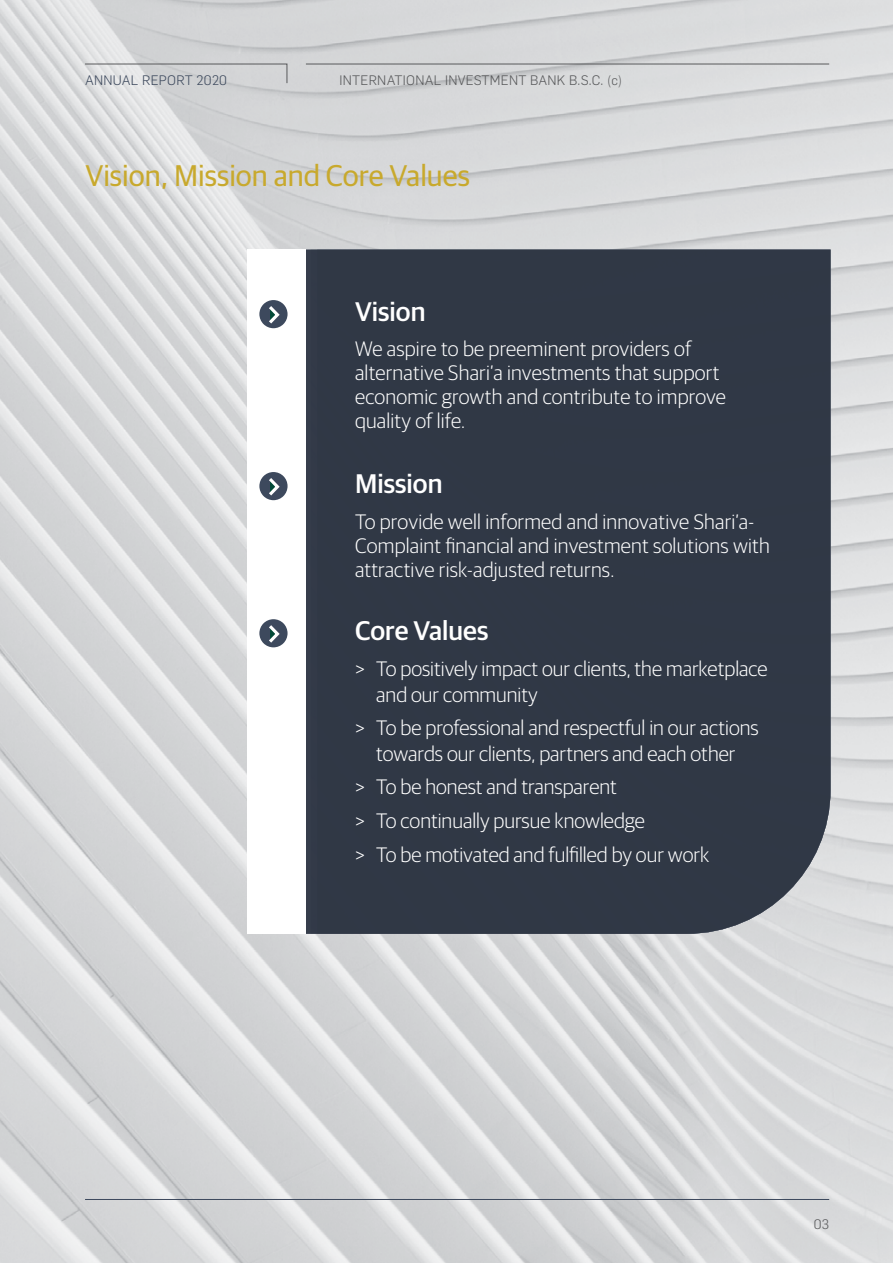
<style>
.page{position:relative;width:893px;height:1263px;background:#fff}
.page>*{position:absolute;margin:0;border:0;box-sizing:border-box;transform-origin:0 0}
.t1{font:30px "Guardian Sans";color:#c8a92d}
.t2{font:500 27px "Guardian Sans";color:#fff}
.t3{font:300 21px/24px "Guardian Sans";color:#fff}
.t4{font:300 13.5px "Flama";letter-spacing:.02em;color:#58595b}
.t5{font:300 13.5px "Flama";letter-spacing:.02em;color:#3d495d}
</style>
<div class="page">
<img style="left:0;top:0;width:893px;height:1263px">
<hr style="left:85px;top:1199px;width:744px;height:1px;background:#3d495d">
<svg style="left:85px;top:64px;width:238px;height:20px;background:#d2d4d5"></svg>
<hr style="left:306px;top:64px;width:523px;height:1px;background:#58595b">
<div style="left:306px;top:250px;width:524px;height:684px;background:#303845"></div>
<div style="left:247px;top:250px;width:59px;height:684px;background:#fff"></div>
<svg style="left:259px;top:300px;width:29px;height:28px"></svg>
<svg style="left:259px;top:472px;width:29px;height:28px"></svg>
<svg style="left:259px;top:619px;width:29px;height:28px"></svg>
<p class="t5" style="left:85px;top:71px;width:144px">ANNUAL REPORT 2020</p>
<p class="t4" style="left:340px;top:71px;width:284px">INTERNATIONAL INVESTMENT BANK B.S.C. (c)</p>
<h1 class="t1" style="left:85px;top:154px;width:386px">Vision, Mission and Core Values</h1>
<p class="t2" style="left:355px;top:292px;width:72px">Vision</p>
<p class="t3" style="left:355px;top:336px;width:372px">We aspire to be preeminent providers of alternative Shari’a investments that support economic growth and contribute to improve quality of life.</p>
<p class="t2" style="left:355px;top:464px;width:89px">Mission</p>
<p class="t3" style="left:355px;top:508px;width:416px">To provide well informed and innovative Shari’a-<br>Complaint financial and investment solutions with attractive risk-adjusted returns.</p>
<p class="t2" style="left:355px;top:611px;width:135px">Core Values</p>
<p class="t3" style="left:376px;top:655px;width:393px;line-height:25.2px;text-indent:-21px">&gt; To positively impact our clients, the marketplace and our community</p>
<p class="t3" style="left:355px;top:714px;width:405px;line-height:25.2px;text-align:center">&gt; To be professional and respectful in our actions towards our clients, partners and each other</p>
<p class="t3" style="left:355px;top:769px;width:356px;line-height:33.8px">&gt; To be honest and transparent<br>&gt; To continually pursue knowledge<br>&gt; To be motivated and fulfilled by our work</p>
<p class="t4" style="left:814px;top:1215px;width:17px">03</p>
</div>
